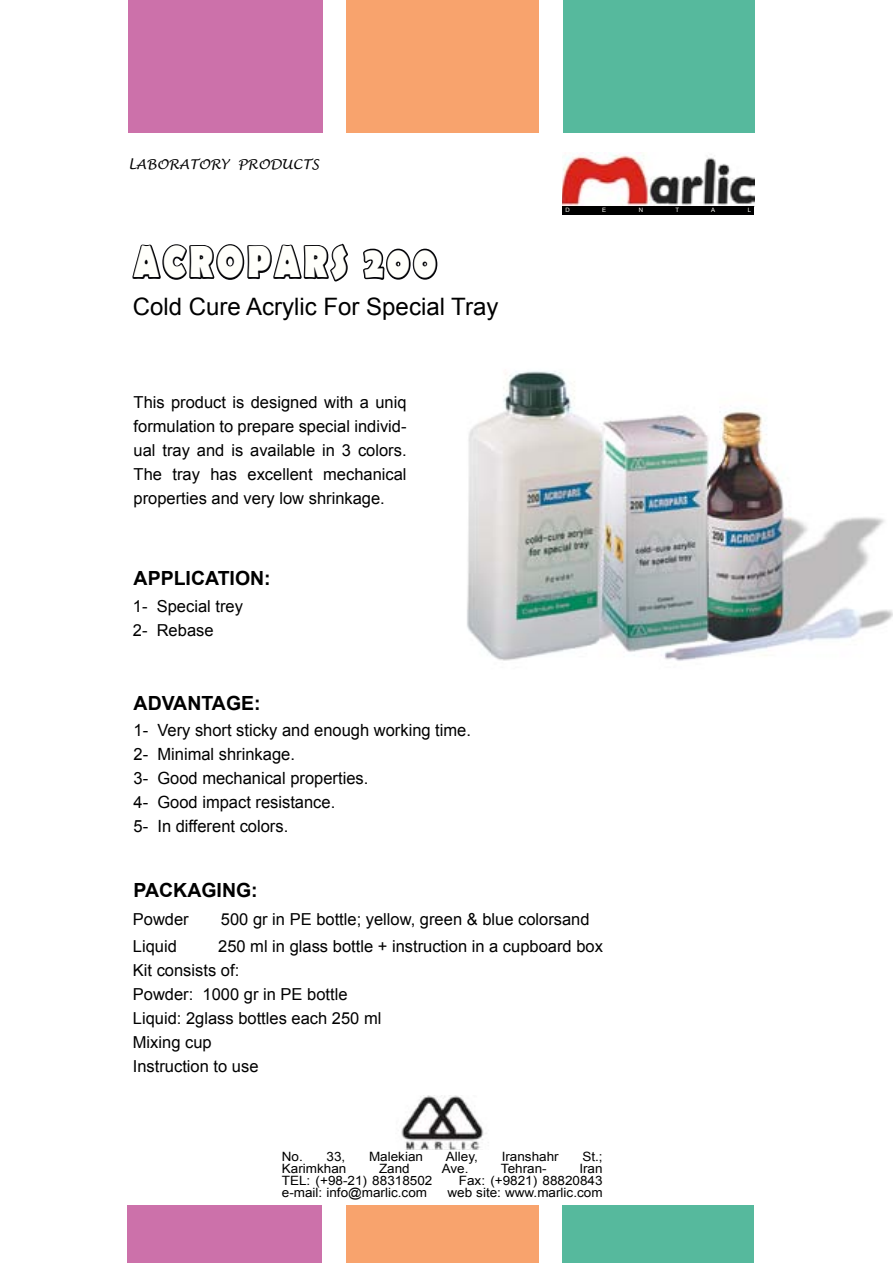
<style>
.page{position:relative;width:893px;height:1263px;background:#fff}
.page>*{position:absolute;margin:0;border:0;box-sizing:border-box;transform-origin:0 0}
.t1{font:700 45px "Berlin Sans FB";letter-spacing:.11em;color:#fffffb;scale:.77 1}
.t2{font:24px "Arial";color:#000}
.t3{font:700 19.5px "Arial";color:#000}
.t4{font:16.8px/24px "Arial";color:#000}
.t5{font:16.5px/24px "Arial";color:#000}
.t6{font:italic 13.5px "Lucida Handwriting";color:#000}
.t7{font:12.9px "Arial";color:#000;scale:1.05 1}
.t8{font:6px "Arial";color:#fffffb}
</style>
<div class="page">
<div style="left:346px;top:0;width:193px;height:133px;background:#f8a36d"></div>
<div style="left:346px;top:1205px;width:193px;height:58px;background:#f8a36d"></div>
<div style="left:128px;top:0;width:195px;height:133px;background:#cc71aa"></div>
<div style="left:128px;top:1205px;width:194px;height:58px;background:#cc71aa"></div>
<div style="left:563px;top:0;width:191px;height:133px;background:#56b99d"></div>
<div style="left:562px;top:1205px;width:192px;height:58px;background:#56b99d"></div>
<img style="left:401px;top:1096px;width:88px;height:53px">
<img style="left:562px;top:152px;width:192px;height:54px">
<div style="left:562px;top:206px;width:192px;height:9px;background:#000"></div>
<svg style="left:132px;top:243px;width:216px;height:39px"></svg>
<svg style="left:363px;top:248px;width:75px;height:32px"></svg>
<img style="left:467px;top:371px;width:426px;height:290px">
<p class="t6" style="left:128px;top:156px;width:192px">LABORATORY PRODUCTS</p>
<h1 class="t1" style="left:134px;top:237px;width:394px">ACROPARS 200</h1>
<h2 class="t2" style="left:133px;top:291px;width:367px">Cold Cure Acrylic For Special Tray</h2>
<p class="t5" style="left:134px;top:391px;width:275px;text-align:justify">This product is designed with a uniq formulation to prepare special individ&shy;ual tray and is available in 3 colors.<br>The tray has excellent mechanical properties and very low shrinkage.</p>
<p class="t3" style="left:134px;top:565px;width:139px">APPLICATION:</p>
<p class="t5" style="left:133px;top:594px;width:112px">1- Special trey<br>2- Rebase</p>
<p class="t3" style="left:134px;top:690px;width:129px">ADVANTAGE:</p>
<p class="t4" style="left:134px;top:719px;width:339px">1- Very short sticky and enough working time.<br>2- Minimal shrinkage.<br>3- Good mechanical properties.<br>4- Good impact resistance.<br>5- In different colors.</p>
<p class="t3" style="left:134px;top:877px;width:126px">PACKAGING:</p>
<p class="t8" style="left:565px;top:206px;width:6px">D</p>
<p class="t8" style="left:602px;top:206px;width:6px">E</p>
<p class="t8" style="left:639px;top:206px;width:6px">N</p>
<p class="t8" style="left:676px;top:206px;width:5px">T</p>
<p class="t8" style="left:711px;top:206px;width:6px">A</p>
<p class="t8" style="left:748px;top:206px;width:5px">L</p>
<p class="t5" style="left:133px;top:907px;width:57px">Powder</p>
<p class="t5" style="left:221px;top:907px;width:370px">500 gr in PE bottle; yellow, green &amp; blue colorsand</p>
<p class="t5" style="left:133px;top:934px;width:46px">Liquid</p>
<p class="t5" style="left:133px;top:934px;width:472px;text-indent:85px">250 ml in glass bottle + instruction in a cupboard box<br>Kit consists of:<br>Powder: 1000 gr in PE bottle<br>Liquid: 2glass bottles each 250 ml<br>Mixing cup<br>Instruction to use</p>
<p class="t7" style="left:282px;top:1148px;width:62px">No. 33,</p>
<p class="t7" style="left:369px;top:1148px;width:53px">Malekian</p>
<p class="t7" style="left:446px;top:1148px;width:32px">Alley,</p>
<p class="t7" style="left:502px;top:1148px;width:56px">Iranshahr</p>
<p class="t7" style="left:582px;top:1148px;width:21px">St.;</p>
<p class="t7" style="left:282px;top:1160px;width:63px">Karimkhan</p>
<p class="t7" style="left:379px;top:1160px;width:31px">Zand</p>
<p class="t7" style="left:442px;top:1160px;width:27px">Ave.</p>
<p class="t7" style="left:501px;top:1160px;width:45px">Tehran-</p>
<p class="t7" style="left:579px;top:1160px;width:24px">Iran</p>
<p class="t7" style="left:282px;top:1172px;width:145px">TEL: (+98-21) 88318502</p>
<p class="t7" style="left:459px;top:1172px;width:138px">Fax: (+9821) 88820843</p>
<p class="t7" style="left:282px;top:1184px;width:140px">e-mail: info@marlic.com</p>
<p class="t7" style="left:447px;top:1184px;width:149px">web site: www.marlic.com</p>
</div>
